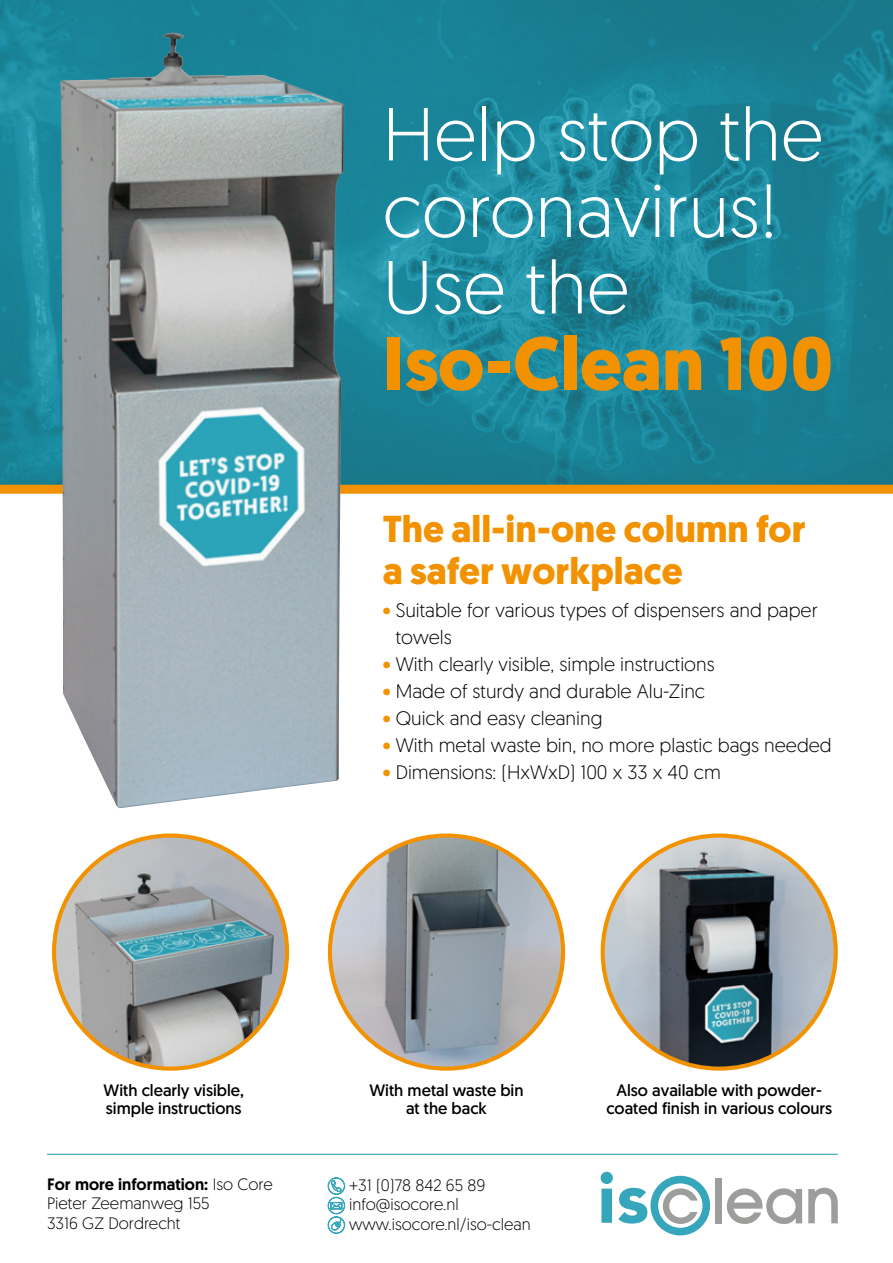
<style>
.page{position:relative;width:893px;height:1263px;background:#fff}
.page>*{position:absolute;margin:0;border:0;box-sizing:border-box;transform-origin:0 0}
.t1{font:300 75px/76.5px "Geomanist";color:#fff}
.t2{font:700 75px "Geomanist";color:#f39200}
.t3{font:700 37.5px/42px "Geomanist";color:#f39200}
.t4{font:300 19.5px/27px "Geomanist";color:#000}
.t5{font:16.5px/18px "Geomanist";color:#000;text-align:center}
.t6{font:300 16.5px/19.5px "Geomanist";color:#000}
.s1{color:#f39200}
.s2{font-weight:500}
</style>
<div class="page">
<svg style="left:0;top:0;width:893px;height:485px;background:#1b8499"></svg>
<img style="left:330px;top:835px;width:233px;height:233px;border-radius:117px">
<img style="left:603px;top:835px;width:233px;height:233px;border-radius:117px">
<div style="left:0;top:485px;width:893px;height:9px;background:#f39200"></div>
<hr style="left:47px;top:1154px;width:791px;height:1px;background:#35a6bc">
<div style="left:715px;top:1178px;width:7px;height:45px;background:#9d9d9c"></div>
<svg style="left:727px;top:1188px;width:75px;height:36px"></svg>
<svg style="left:808px;top:1188px;width:30px;height:35px"></svg>
<svg style="left:601px;top:1172px;width:110px;height:64px"></svg>
<img style="left:54px;top:835px;width:233px;height:233px;border-radius:117px">
<svg style="left:328px;top:1177px;width:17px;height:57px"></svg>
<img style="left:60px;top:33px;width:284px;height:775px">
<h1 class="t1" style="left:383px;top:93px;width:442px">Help stop the coronavirus!<br>Use the</h1>
<h1 class="t2" style="left:383px;top:314px;width:453px">Iso-Clean 100</h1>
<h2 class="t3" style="left:383px;top:508px;width:424px">The all-in-one column for a safer workplace</h2>
<p class="t4" style="left:396px;top:596px;width:424px;text-indent:-13px"><span class="s1">•</span> Suitable for various types of dispensers and paper towels</p>
<p class="t4" style="left:383px;top:650px;width:333px"><span class="s1">•</span> With clearly visible, simple instructions</p>
<p class="t4" style="left:383px;top:677px;width:324px"><span class="s1">•</span> Made of sturdy and durable Alu-Zinc</p>
<p class="t4" style="left:383px;top:704px;width:221px"><span class="s1">•</span> Quick and easy cleaning</p>
<p class="t4" style="left:383px;top:731px;width:451px"><span class="s1">•</span> With metal waste bin, no more plastic bags needed</p>
<p class="t4" style="left:383px;top:758px;width:340px"><span class="s1">•</span> Dimensions: (HxWxD) 100 x 33 x 40 cm</p>
<p class="t5" style="left:104px;top:1081px;width:142px;text-align:left">With clearly visible, simple instructions</p>
<p class="t5" style="left:606px;top:1081px;width:227px">Also available with powder&shy;coated finish in various colours</p>
<p class="t5" style="left:369px;top:1081px;width:156px">With metal waste bin at the back</p>
<p class="t6" style="left:47px;top:1174px;width:227px"><span class="s2">For more information:</span> Iso Core<br>Pieter Zeemanweg 155<br>3316 GZ Dordrecht</p>
<p class="t6" style="left:349px;top:1175px;width:183px">+31 (0)78 842 65 89 info@isocore.nl www.isocore.nl/iso-clean</p>
</div>
